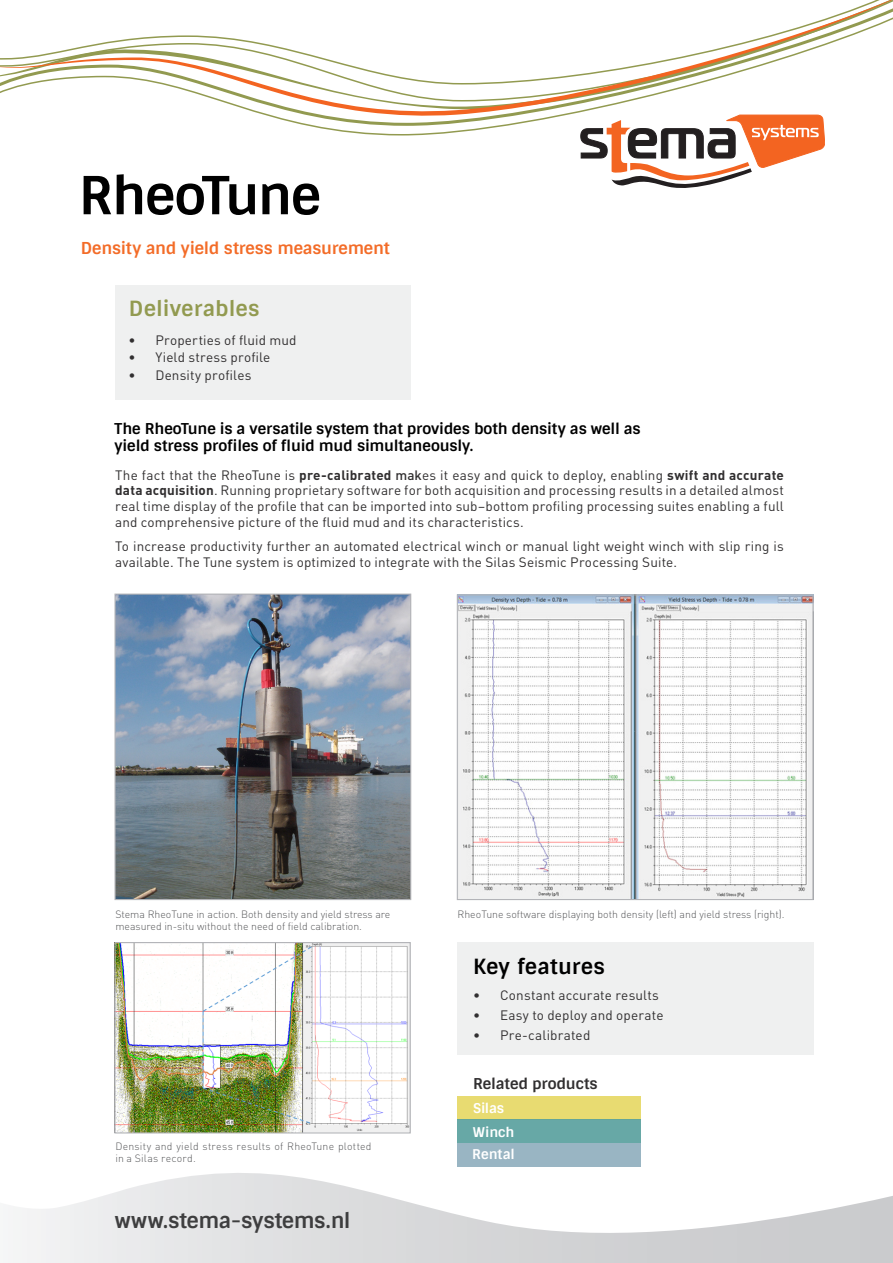
<style>
.page{position:relative;width:893px;height:1263px;background:#fff}
.page>*{position:absolute;margin:0;border:0;box-sizing:border-box;transform-origin:0 0}
.t1{font:700 52.5px "Sintony";letter-spacing:-.03em;color:#000}
.t2{font:700 21px "Sintony";letter-spacing:-.015em;color:#3e3e3f}
.t3{font:700 21px "Sintony";letter-spacing:.015em;color:#929a50}
.t4{font:700 21px "Sintony";letter-spacing:.015em;color:#000}
.brood_DIN9_10_5_95{font:700 16.5px "Sintony";letter-spacing:-.01em;color:#f36c28}
.brood_DIN9_10_5_95-2{font:700 15px/16.5px "Sintony";letter-spacing:-.005em;color:#000}
.brood_DIN9_10_5_95-3{font:700 15px "Sintony";letter-spacing:-.005em;color:#312f30}
.brood_DIN9_10_5_95-4{font:13.5px/15.8px "DIN";letter-spacing:.01em;color:#312f30;text-align:justify}
.t5{font:700 13.5px/23px "Sintony";color:#fff}
.t6{font:300 10.5px "DIN";color:#57585a}
.t7{font:300 10.5px/12px "DIN";letter-spacing:.025em;color:#57585a}
.s1{font-weight:700}
.s2{font-weight:500}
</style>
<div class="page">
<svg style="left:13px;top:1133px;width:880px;height:130px"></svg>
<svg style="left:580px;top:136px;width:245px;height:52px"></svg>
<img style="left:459px;top:596px;width:353px;height:302px">
<div style="left:457px;top:594px;width:357px;height:306px;border:1px solid #b2b3b7"></div>
<div style="left:457px;top:942px;width:357px;height:113px;background:#eff0f0"></div>
<img style="left:116px;top:595px;width:293px;height:303px">
<div style="left:114px;top:593px;width:297px;height:307px;border:1px solid #b2b3b7"></div>
<img style="left:116px;top:944px;width:293px;height:187px">
<div style="left:114px;top:942px;width:297px;height:191px;border:1px solid #b2b3b7"></div>
<svg style="left:314px;top:127px;width:511px;height:9px"></svg>
<svg style="left:272px;top:117px;width:552px;height:10px"></svg>
<svg style="left:0;top:0;width:893px;height:117px"></svg>
<div style="left:115px;top:285px;width:296px;height:114px;background:#eff0f0"></div>
<div style="left:457px;top:1096px;width:184px;height:23px;background:#e8db71"></div>
<div style="left:457px;top:1119px;width:184px;height:24px;background:#67a8a6"></div>
<div style="left:457px;top:1143px;width:184px;height:23px;background:#99b5c3"></div>
<p class="t1" style="left:79px;top:162px;width:244px">RheoTune</p>
<p class="brood_DIN9_10_5_95" style="left:81px;top:237px;width:311px">Density and yield stress measurement</p>
<p class="t3" style="left:129px;top:295px;width:132px">Deliverables</p>
<p class="brood_DIN9_10_5_95-4" style="left:128px;top:331px;width:170px">• Properties of fluid mud</p>
<p class="brood_DIN9_10_5_95-4" style="left:128px;top:349px;width:144px">• Yield stress profile</p>
<p class="brood_DIN9_10_5_95-4" style="left:128px;top:367px;width:125px">• Density profiles</p>
<p class="brood_DIN9_10_5_95-2" style="left:115px;top:421px;width:528px">The RheoTune is a versatile system that provides both density as well as yield stress profiles of fluid mud simultaneously.</p>
<p class="brood_DIN9_10_5_95-4" style="left:115px;top:467px;width:670px">The fact that the RheoTune is <span class="s1">pre-calibrated</span> <span class="s2">mak</span>es it easy and quick to deploy, enabling <span class="s1">swift and accurate data acquisition</span>. Running proprietary software for both acquisition and processing results in a detailed almost real time display of the profile that can be imported into sub–bottom profiling processing suites enabling a full and comprehensive picture of the fluid mud and its characteristics.</p>
<p class="brood_DIN9_10_5_95-4" style="left:115px;top:538px;width:670px">To increase productivity further an automated electrical winch or manual light weight winch with slip ring is available. The Tune system is optimized to integrate with the Silas Seismic Processing Suite.</p>
<p class="t6" style="left:115px;top:908px;width:276px">Stema RheoTune in action. Both density and yield stress are</p>
<p class="t6" style="left:458px;top:908px;width:329px">RheoTune software displaying both density (left) and yield stress (right).</p>
<p class="t6" style="left:115px;top:920px;width:248px">measured in-situ without the need of field calibration.</p>
<p class="t7" style="left:115px;top:1140px;width:258px">Density and yield stress results of RheoTune plotted in a Silas record.</p>
<h2 class="t2" style="left:115px;top:1207px;width:237px">www.stema-systems.nl</h2>
<p class="t4" style="left:473px;top:953px;width:133px">Key features</p>
<p class="brood_DIN9_10_5_95-4" style="left:473px;top:987px;width:187px">• Constant accurate results</p>
<p class="brood_DIN9_10_5_95-4" style="left:473px;top:1007px;width:192px">• Easy to deploy and operate</p>
<p class="brood_DIN9_10_5_95-4" style="left:473px;top:1027px;width:119px">• Pre-calibrated</p>
<p class="brood_DIN9_10_5_95-3" style="left:473px;top:1074px;width:126px">Related products</p>
<p class="t5" style="left:472px;top:1097px;width:44px">Silas<br>Winch<br>Rental</p>
</div>
